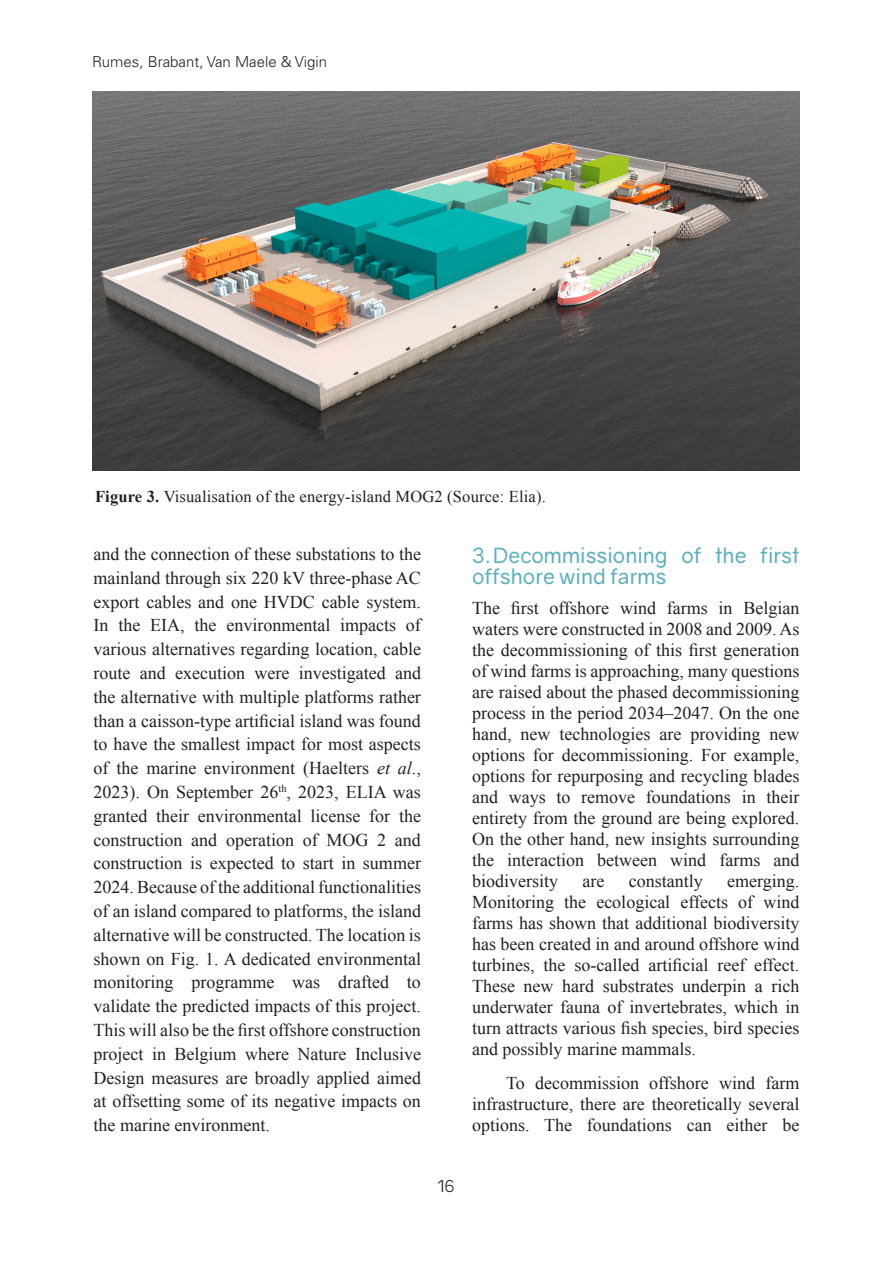
<style>
.page{position:relative;width:893px;height:1263px;background:#fff}
.page>*{position:absolute;margin:0;border:0;box-sizing:border-box;transform-origin:0 0}
.t1{font:21px/21px "Gravity";color:#5cb0bd}
.unique_paragraph_in{font:18px/23.9px "Times New Roman";color:#231f20;text-align:justify}
.first_paragraph{font:18px/21px "Times New Roman";color:#231f20;text-align:justify}
.normal_paragraph{font:18px/21px "Times New Roman";color:#231f20;text-align:justify}
.Figure_and_Table_cap{font:16.5px "Times New Roman";letter-spacing:.01em;color:#231f20}
.t2{font:16.5px "Gravity";color:#231f20}
.t3{font:300 15px "Univers LT Std";color:#231f20}
.s1{font-weight:700}
.s2{font-style:italic}
</style>
<div class="page">
<img style="left:92px;top:91px;width:707px;height:379px">
<p class="t3" style="left:92px;top:53px;width:237px">Rumes, Brabant, Van Maele &amp; Vigin</p>
<p class="Figure_and_Table_cap" style="left:95px;top:485px;width:452px"><span class="s1">Figure 3.</span> Visualisation of the energy-island MOG2 (Source: Elia).</p>
<p class="unique_paragraph_in" style="left:94px;top:542px;width:329px">and the connection of these substations to the mainland through six 220 kV three-phase AC export cables and one HVDC cable system.<br>In the EIA, the environmental impacts of various alternatives regarding location, cable route and execution were investigated and the alternative with multiple platforms rather than a caisson-type artificial island was found to have the smallest impact for most aspects of the marine environment (Haelters <span class="s2">et al</span>., 2023). On September 26<sup>th</sup>, 2023, ELIA was granted their environmental license for the construction and operation of MOG 2 and construction is expected to start in summer 2024. Because of the additional functionalities of an island compared to platforms, the island alternative will be constructed. The location is shown on Fig. 1. A dedicated environmental monitoring programme was drafted to validate the predicted impacts of this project.<br>This will also be the first offshore construction project in Belgium where Nature Inclusive Design measures are broadly applied aimed at offsetting some of its negative impacts on the marine environment.</p>
<p class="t1" style="left:472px;top:545px;width:329px">3.Decommissioning of the first offshore wind farms</p>
<p class="first_paragraph" style="left:472px;top:597px;width:329px">The first offshore wind farms in Belgian waters were constructed in 2008 and 2009. As the decommissioning of this first generation of wind farms is approaching, many questions are raised about the phased decommissioning process in the period 2034–2047. On the one hand, new technologies are providing new options for decommissioning. For example, options for repurposing and recycling blades and ways to remove foundations in their entirety from the ground are being explored.<br>On the other hand, new insights surrounding the interaction between wind farms and biodiversity</p>
<p class="first_paragraph" style="left:472px;top:870px;width:329px;text-indent:255px">emerging.<br>Monitoring the ecological effects of wind farms has shown that additional biodiversity has been created in and around offshore wind turbines, the so-called artificial reef effect.<br>These new hard substrates underpin a rich underwater fauna of invertebrates, which in turn attracts various fish species, bird species and possibly marine mammals.</p>
<p class="normal_paragraph" style="left:472px;top:1072px;width:329px;text-indent:34px">To decommission offshore wind farm infrastructure, there are theoretically several options. The foundations can either be</p>
<p class="first_paragraph" style="left:582px;top:870px;width:23px">are</p>
<p class="first_paragraph" style="left:629px;top:870px;width:75px">constantly</p>
<p class="t2" style="left:437px;top:1176px;width:19px">16</p>
</div>
